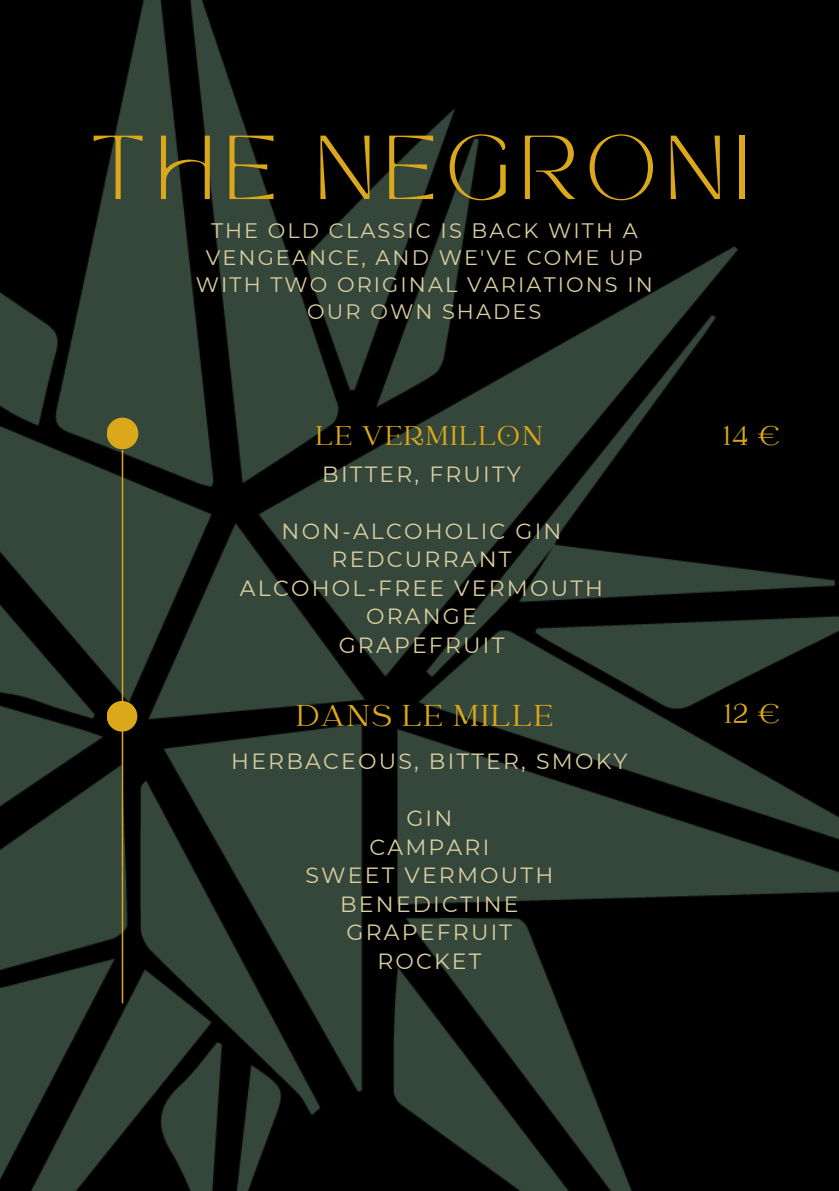
<style>
.page{position:relative;width:839px;height:1191px;background:#fff}
.page>*{position:absolute;margin:0;border:0;box-sizing:border-box;transform-origin:0 0}
.t1{font:63.4px "TAN MONCHERI Regular";letter-spacing:.15em;color:#dba81b}
.t2{font:33.4px "Catchy Mager";letter-spacing:.05em;color:#dba81b}
.t3{font:30px "Catchy Mager";letter-spacing:.05em;color:#dba81b}
.t4{font:22px "Montserrat";letter-spacing:.1em;color:#dbcea0}
.t5{font:21px/27px "Montserrat";letter-spacing:.1em;color:#dbcea0;text-align:center}
</style>
<div class="page">
<img style="left:0;top:0;width:838px;height:1191px">
<hr style="left:122px;top:450px;width:1px;height:553px;background:#dba81b">
<div style="left:107px;top:701px;width:30px;height:31px;background:#dba81b;border-radius:50%"></div>
<div style="left:107px;top:418px;width:31px;height:31px;background:#dba81b;border-radius:50%"></div>
<h1 class="t1" style="left:90px;top:134px;width:661px">THE NEGRONI</h1>
<h3 class="t5" style="left:196px;top:217px;width:458px">THE OLD CLASSIC IS BACK WITH A<br>VENGEANCE, AND WE'VE COME UP<br>WITH TWO ORIGINAL VARIATIONS IN<br>OUR OWN SHADES</h3>
<p class="t3" style="left:315px;top:422px;width:229px">LE VERMILLON</p>
<p class="t4" style="left:322px;top:461px;width:200px">BITTER, FRUITY</p>
<h3 class="t4" style="left:281px;top:518px;width:281px">NON-ALCOHOLIC GIN</h3>
<p class="t4" style="left:331px;top:546px;width:181px">REDCURRANT</p>
<p class="t4" style="left:240px;top:575px;width:364px">ALCOHOL-FREE VERMOUTH</p>
<p class="t4" style="left:366px;top:603px;width:112px">ORANGE</p>
<p class="t4" style="left:339px;top:632px;width:167px">GRAPEFRUIT</p>
<p class="t2" style="left:296px;top:700px;width:258px">DANS LE MILLE</p>
<p class="t4" style="left:231px;top:748px;width:397px">HERBACEOUS, BITTER, SMOKY</p>
<p class="t4" style="left:406px;top:805px;width:47px">GIN</p>
<h2 class="t4" style="left:369px;top:833px;width:121px">CAMPARI</h2>
<p class="t4" style="left:305px;top:862px;width:249px">SWEET VERMOUTH</p>
<p class="t4" style="left:340px;top:890px;width:180px">BENEDICTINE</p>
<p class="t4" style="left:346px;top:919px;width:167px">GRAPEFRUIT</p>
<p class="t4" style="left:377px;top:947px;width:106px">ROCKET</p>
<p class="t3" style="left:723px;top:422px;width:57px">14 €</p>
<h3 class="t3" style="left:724px;top:700px;width:56px">12 €</h3>
</div>
